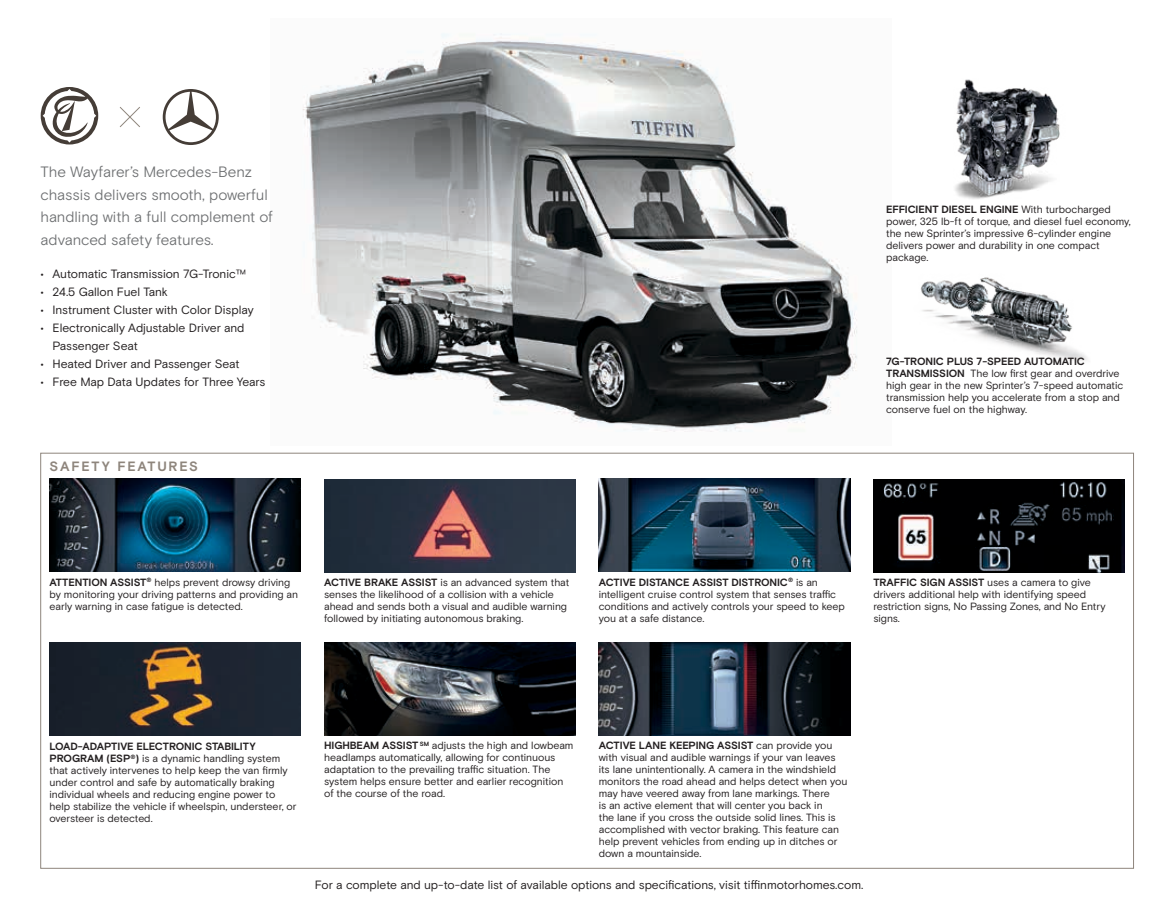
<style>
.page{position:relative;width:1175px;height:918px;background:#fff}
.page>*{position:absolute;margin:0;border:0;box-sizing:border-box;transform-origin:0 0}
.t1{font:15px/22.5px "Basis Grotesque Pro Off White";letter-spacing:-.01em;color:#6d6f71}
.t2{font:700 13.5px "Basis Grotesque Pro";letter-spacing:.13em;color:#8e857c}
.t3{font:12px/18px "Basis Grotesque Pro";letter-spacing:-.01em;color:#231f20}
.t4{font:10.5px/12px "Basis Grotesque Pro";letter-spacing:-.005em;color:#231f20}
.s1{font-weight:700}
</style>
<div class="page">
<img style="left:302px;top:33px;width:555px;height:399px">
<img style="left:955px;top:79px;width:105px;height:120px">
<img style="left:920px;top:277px;width:168px;height:84px">
<svg style="left:119px;top:107px;width:21px;height:20px"></svg>
<svg style="left:163px;top:89px;width:56px;height:56px"></svg>
<svg style="left:41px;top:87px;width:57px;height:58px"></svg>
<img style="left:50px;top:478px;width:251px;height:93px">
<img style="left:599px;top:642px;width:251px;height:93px">
<img style="left:873px;top:479px;width:251px;height:93px">
<img style="left:324px;top:479px;width:251px;height:93px">
<img style="left:599px;top:478px;width:251px;height:93px">
<img style="left:50px;top:643px;width:251px;height:93px">
<img style="left:324px;top:642px;width:251px;height:93px">
<h1 class="t1" style="left:41px;top:161px;width:234px">The Wayfarer’s Mercedes-Benz chassis delivers smooth, powerful handling with a full complement of advanced safety features.</h1>
<p class="t3" style="left:41px;top:265px;width:207px">• Automatic Transmission 7G-Tronic™</p>
<p class="t3" style="left:41px;top:283px;width:129px">• 24.5 Gallon Fuel Tank</p>
<p class="t3" style="left:41px;top:301px;width:215px">• Instrument Cluster with Color Display</p>
<p class="t3" style="left:53px;top:319px;width:193px;text-indent:-12px">• Electronically Adjustable Driver and<br>Passenger Seat</p>
<p class="t3" style="left:41px;top:355px;width:201px">• Heated Driver and Passenger Seat</p>
<p class="t3" style="left:41px;top:373px;width:226px">• Free Map Data Updates for Three Years</p>
<p class="t2" style="left:50px;top:458px;width:150px">SAFETY FEATURES</p>
<p class="t4" style="left:886px;top:203px;width:246px"><span class="s1">EFFICIENT DIESEL ENGINE</span> With turbocharged power, 325 lb-ft of torque, and diesel fuel economy, the new Sprinter’s impressive 6-cylinder engine delivers power and durability in one compact package.</p>
<p class="t4" style="left:886px;top:355px;width:239px"><span class="s1">7G-TRONIC PLUS 7-SPEED AUTOMATIC TRANSMISSION</span> The low first gear and overdrive high gear in the new Sprinter’s 7-speed automatic transmission help you accelerate from a stop and conserve fuel on the highway.</p>
<p class="t4" style="left:50px;top:576px;width:250px"><span class="s1">ATTENTION ASSIST</span><sup>®</sup> helps prevent drowsy driving by monitoring your driving patterns and providing an early warning in case fatigue is detected.</p>
<p class="t4" style="left:599px;top:576px;width:247px"><span class="s1">ACTIVE DISTANCE ASSIST DISTRONIC</span><sup>®</sup> is an intelligent cruise control system that senses traffic conditions and actively controls your speed to keep you at a safe distance.</p>
<p class="t4" style="left:324px;top:577px;width:247px"><span class="s1">ACTIVE BRAKE ASSIST</span> is an advanced system that senses the likelihood of a collision with a vehicle ahead and sends both a visual and audible warning followed by initiating autonomous braking.</p>
<p class="t4" style="left:873px;top:577px;width:234px"><span class="s1">TRAFFIC SIGN ASSIST</span> uses a camera to give drivers additional help with identifying speed restriction signs, No Passing Zones, and No Entry signs.</p>
<p class="t4" style="left:50px;top:741px;width:249px"><span class="s1">LOAD-ADAPTIVE ELECTRONIC STABILITY PROGRAM (ESP</span><sup>®</sup><span class="s1">)</span> is a dynamic handling system that actively intervenes to help keep the van firmly under control and safe by automatically braking individual wheels and reducing engine power to help stabilize the vehicle if wheelspin, understeer, or oversteer is detected.</p>
<p class="t4" style="left:324px;top:740px;width:251px"><span class="s1">HIGHBEAM ASSIST</span> <sup>SM</sup> adjusts the high and lowbeam headlamps automatically, allowing for continuous adaptation to the prevailing traffic situation. The system helps ensure better and earlier recognition of the course of the road.</p>
<p class="t4" style="left:599px;top:740px;width:250px"><span class="s1">ACTIVE LANE KEEPING ASSIST</span> can provide you with visual and audible warnings if your van leaves its lane unintentionally. A camera in the windshield monitors the road ahead and helps detect when you may have veered away from lane markings. There<br>is an active element that will center you back in<br>the lane if you cross the outside solid lines. This is accomplished with vector braking. This feature can help prevent vehicles from ending up in ditches or down a mountainside.</p>
<p class="t3" style="left:315px;top:876px;width:550px">For a complete and up-to-date list of available options and specifications, visit tiffinmotorhomes.com.</p>
</div>
